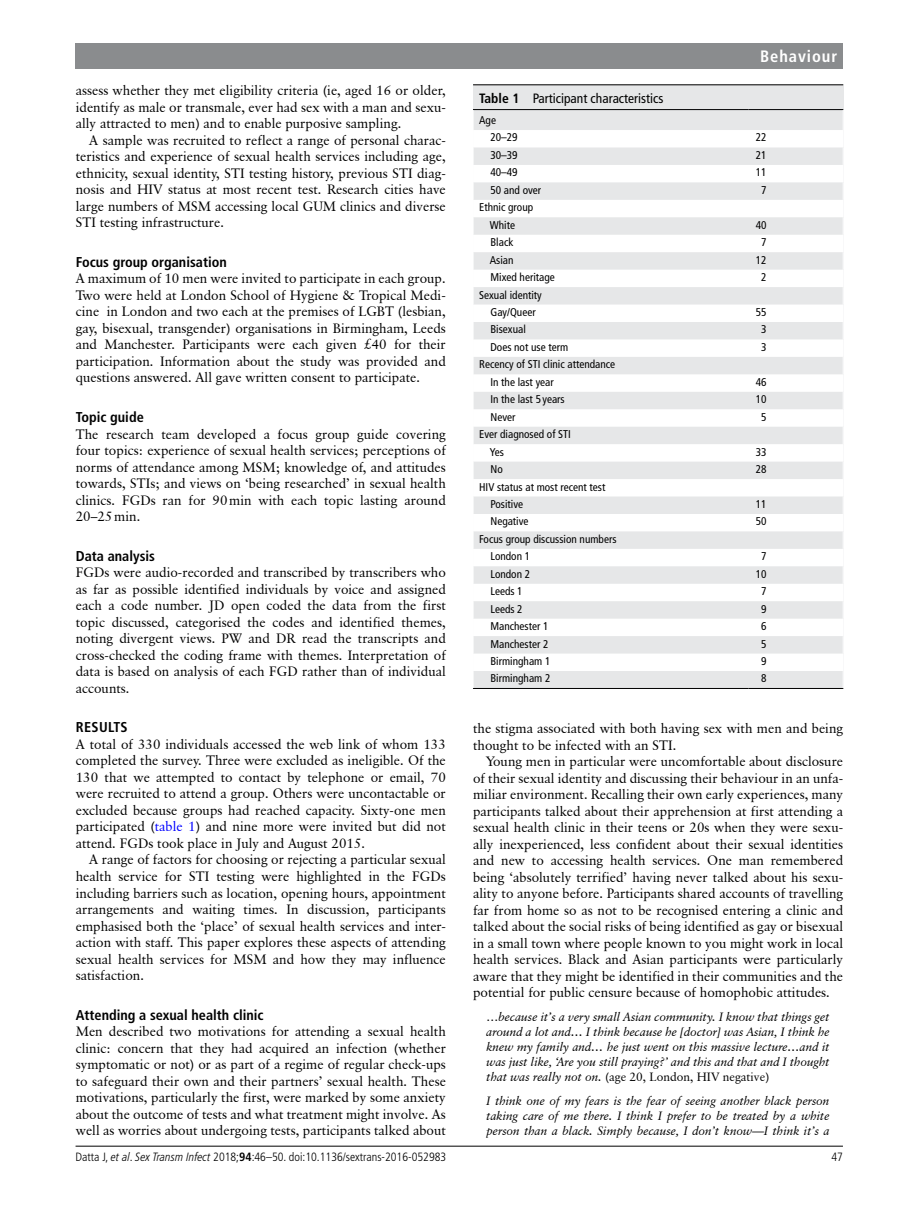
<style>
.page{position:relative;width:919px;height:1217px;background:#fff}
.page>*{position:absolute;margin:0;border:0;box-sizing:border-box;transform-origin:0 0}
.t1{font:700 condensed 16.5px "Frutiger LT Pro";letter-spacing:.055em;color:#fff}
.t2{font:700 condensed 14.25px "Frutiger LT Pro";color:#000}
.t3{font:13.5px/16.5px "Classical Garamond BT";color:#000;text-align:justify}
.t4{font:condensed 13.5px "Frutiger LT Pro";color:#000}
.t5{font:italic 12px/15px "Classical Garamond BT";color:#000;text-align:justify}
.t6{font:300 condensed 12px "Frutiger LT Pro";color:#000}
.t7{font:condensed 11.25px/17.4px "Frutiger LT Pro";color:#000}
.s1{color:#00f}
.s2{font-weight:700}
.s3{font-style:normal}
.s4{font-style:italic}
</style>
<div class="page">
<hr style="left:76px;top:1145px;width:766px;height:1px;background:#000">
<div style="left:76px;top:44px;width:766px;height:25px;background:#8a8c8e"></div>
<div style="left:473px;top:85px;width:370px;height:603px;background:#e6e7e8"></div>
<hr style="left:473px;top:84px;width:370px;height:1px;background:#000">
<svg style="left:474px;top:130px;width:368px;height:541px;fill:#fafafa"></svg>
<hr style="left:473px;top:109px;width:275px;height:1px;background:#000">
<hr style="left:748px;top:109px;width:95px;height:1px;background:#000">
<hr style="left:473px;top:688px;width:275px;height:1px;background:#000">
<hr style="left:748px;top:688px;width:95px;height:1px;background:#000">
<svg style="left:473px;top:111px;width:1px;height:577px"></svg>
<svg style="left:842px;top:130px;width:1px;height:541px"></svg>
<p class="t3" style="left:76px;top:82px;width:371px">assess whether they met eligibility criteria (ie, aged 16 or older, identify as male or transmale, ever had sex with a man and sexu&shy;ally attracted to men) and to enable purposive sampling.</p>
<p class="t3" style="left:76px;top:131px;width:371px;text-indent:14px">A sample was recruited to reflect a range of personal charac&shy;teristics and experience of sexual health services including age, ethnicity, sexual identity, STI testing history, previous STI diag&shy;nosis and HIV status at most recent test. Research cities have large numbers of MSM accessing local GUM clinics and diverse STI testing infrastructure.</p>
<p class="t2" style="left:76px;top:253px;width:152px">Focus group organisation</p>
<p class="t3" style="left:76px;top:270px;width:371px">A maximum of 10 men were invited to participate in each group.<br>Two were held at London School of Hygiene &amp; Tropical Medi&shy;cine in London and two each at the premises of LGBT (lesbian, gay, bisexual, transgender) organisations in Birmingham, Leeds and Manchester. Participants were each given £40 for their participation. Information about the study was provided and questions answered. All gave written consent to participate.</p>
<p class="t2" style="left:76px;top:408px;width:69px">Topic guide</p>
<p class="t3" style="left:76px;top:425px;width:371px">The research team developed a focus group guide covering four topics: experience of sexual health services; perceptions of norms of attendance among MSM; knowledge of, and attitudes towards, STIs; and views on ‘being researched’ in sexual health clinics. FGDs ran for 90min with each topic lasting around 20–25min.</p>
<p class="t2" style="left:76px;top:547px;width:81px">Data analysis</p>
<p class="t3" style="left:76px;top:564px;width:371px">FGDs were audio-recorded and transcribed by transcribers who as far as possible identified individuals by voice and assigned each a code number. JD open coded the data from the first topic discussed, categorised the codes and identified themes, noting divergent views. PW and DR read the transcripts and cross-checked the coding frame with themes. Interpretation of data is based on analysis of each FGD rather than of individual accounts.</p>
<p class="t2" style="left:76px;top:718px;width:53px">Results</p>
<p class="t3" style="left:76px;top:735px;width:371px">A total of 330 individuals accessed the web link of whom 133 completed the survey. Three were excluded as ineligible. Of the 130 that we attempted to contact by telephone or email, 70 were recruited to attend a group. Others were uncontactable or excluded because groups had reached capacity. Sixty-one men participated (<span class="s1">table 1</span>) and nine more were invited but did not attend. FGDs took place in July and August 2015.</p>
<p class="t3" style="left:76px;top:851px;width:371px;text-indent:14px">A range of factors for choosing or rejecting a particular sexual health service for STI testing were highlighted in the FGDs including barriers such as location, opening hours, appointment arrangements and waiting times. In discussion, participants emphasised both the ‘place’ of sexual health services and inter&shy;action with staff. This paper explores these aspects of attending sexual health services for MSM and how they may influence satisfaction.</p>
<p class="t2" style="left:76px;top:1006px;width:189px">Attending a sexual health clinic</p>
<p class="t3" style="left:76px;top:1022px;width:371px">Men described two motivations for attending a sexual health clinic: concern that they had acquired an infection (whether symptomatic or not) or as part of a regime of regular check-ups to safeguard their own and their partners’ sexual health. These motivations, particularly the first, were marked by some anxiety about the outcome of tests and what treatment might involve. As well as worries about undergoing tests, participants talked about</p>
<p class="t4" style="left:479px;top:91px;width:186px"><span class="s2">Table 1</span> Participant characteristics</p>
<p class="t7" style="left:490px;top:111px;width:29px;text-indent:-11px">Age<br>20–29</p>
<p class="t1" style="left:760px;top:47px;width:79px">Behaviour</p>
<p class="t7" style="left:755px;top:129px;width:12px">22</p>
<p class="t7" style="left:490px;top:146px;width:29px">30–39</p>
<p class="t7" style="left:755px;top:146px;width:12px">21</p>
<p class="t7" style="left:490px;top:164px;width:29px">40–49</p>
<p class="t7" style="left:755px;top:164px;width:12px">11</p>
<p class="t7" style="left:490px;top:181px;width:52px">50 and over</p>
<p class="t7" style="left:761px;top:181px;width:7px">7</p>
<p class="t7" style="left:490px;top:199px;width:45px;text-indent:-11px">Ethnic group<br>White</p>
<p class="t7" style="left:755px;top:216px;width:12px">40</p>
<p class="t7" style="left:490px;top:233px;width:24px">Black</p>
<p class="t7" style="left:761px;top:233px;width:7px">7</p>
<p class="t7" style="left:490px;top:251px;width:25px">Asian</p>
<p class="t7" style="left:755px;top:251px;width:12px">12</p>
<p class="t7" style="left:490px;top:268px;width:66px">Mixed heritage</p>
<p class="t7" style="left:761px;top:268px;width:7px">2</p>
<p class="t7" style="left:479px;top:286px;width:64px;text-align:center">Sexual identity<br>Gay/Queer</p>
<p class="t7" style="left:755px;top:303px;width:12px">55</p>
<p class="t7" style="left:490px;top:321px;width:37px">Bisexual</p>
<p class="t7" style="left:761px;top:321px;width:7px">3</p>
<p class="t7" style="left:490px;top:338px;width:79px">Does not use term</p>
<p class="t7" style="left:761px;top:338px;width:7px">3</p>
<p class="t7" style="left:490px;top:356px;width:126px;text-indent:-11px">Recency of STI clinic attendance<br>In the last year</p>
<p class="t7" style="left:755px;top:373px;width:12px">46</p>
<p class="t7" style="left:490px;top:390px;width:76px">In the last 5 years</p>
<p class="t7" style="left:755px;top:390px;width:12px">10</p>
<p class="t7" style="left:490px;top:408px;width:26px">Never</p>
<p class="t7" style="left:761px;top:408px;width:7px">5</p>
<p class="t7" style="left:490px;top:425px;width:82px;text-indent:-11px">Ever diagnosed of STI<br>Yes</p>
<p class="t7" style="left:755px;top:443px;width:12px">33</p>
<p class="t7" style="left:490px;top:460px;width:14px">No</p>
<p class="t7" style="left:755px;top:460px;width:12px">28</p>
<p class="t7" style="left:490px;top:478px;width:116px;text-indent:-11px">HIV status at most recent test<br>Positive</p>
<p class="t7" style="left:755px;top:495px;width:12px">11</p>
<p class="t7" style="left:490px;top:512px;width:40px">Negative</p>
<p class="t7" style="left:755px;top:512px;width:12px">50</p>
<p class="t7" style="left:490px;top:530px;width:128px;text-indent:-11px">Focus group discussion numbers<br>London 1</p>
<p class="t7" style="left:761px;top:547px;width:7px">7</p>
<p class="t7" style="left:490px;top:565px;width:41px">London 2</p>
<p class="t7" style="left:755px;top:565px;width:12px">10</p>
<p class="t7" style="left:490px;top:582px;width:34px">Leeds 1</p>
<p class="t7" style="left:761px;top:582px;width:7px">7</p>
<p class="t7" style="left:490px;top:600px;width:34px">Leeds 2</p>
<p class="t7" style="left:761px;top:600px;width:7px">9</p>
<p class="t7" style="left:490px;top:617px;width:60px">Manchester 1</p>
<p class="t7" style="left:761px;top:617px;width:7px">6</p>
<p class="t7" style="left:490px;top:635px;width:60px">Manchester 2</p>
<p class="t7" style="left:761px;top:635px;width:7px">5</p>
<p class="t7" style="left:490px;top:652px;width:61px">Birmingham 1</p>
<p class="t7" style="left:761px;top:652px;width:7px">9</p>
<p class="t7" style="left:490px;top:669px;width:61px">Birmingham 2</p>
<p class="t7" style="left:761px;top:669px;width:7px">8</p>
<p class="t3" style="left:473px;top:719px;width:371px">the stigma associated with both having sex with men and being thought to be infected with an STI.</p>
<p class="t3" style="left:473px;top:752px;width:371px;text-indent:14px">Young men in particular were uncomfortable about disclosure of their sexual identity and discussing their behaviour in an unfa&shy;miliar environment. Recalling their own early experiences, many participants talked about their apprehension at first attending a sexual health clinic in their teens or 20s when they were sexu&shy;ally inexperienced, less confident about their sexual identities and new to accessing health services. One man remembered being ‘absolutely terrified’ having never talked about his sexu&shy;ality to anyone before. Participants shared accounts of travelling far from home so as not to be recognised entering a clinic and talked about the social risks of being identified as gay or bisexual in a small town where people known to you might work in local health services. Black and Asian participants were particularly aware that they might be identified in their communities and the potential for public censure because of homophobic attitudes.</p>
<p class="t5" style="left:486px;top:1009px;width:344px"><span class="s3">…</span>because it’s a very small Asian community. I know that things get around a lot and… I think because he [doctor] was Asian, I think he knew my family and… he just went on this massive lecture…and it was just like, ‘Are you still praying?’ and this and that and I thought that was really not on. <span class="s3">(age 20, London, HIV negative)</span></p>
<p class="t5" style="left:486px;top:1093px;width:344px">I think one of my fears is the fear of seeing another black person taking care of me there. I think I prefer to be treated by a white person than a black. Simply because, I don’t know—I think it’s a</p>
<p class="t6" style="left:76px;top:1149px;width:372px">Datta J, <span class="s4">et al</span>. <span class="s4">Sex Transm Infect</span> 2018;<span class="s2">94</span>:46–50. doi:10.1136/sextrans-2016-052983</p>
<p class="t6" style="left:831px;top:1149px;width:13px">47</p>
</div>
